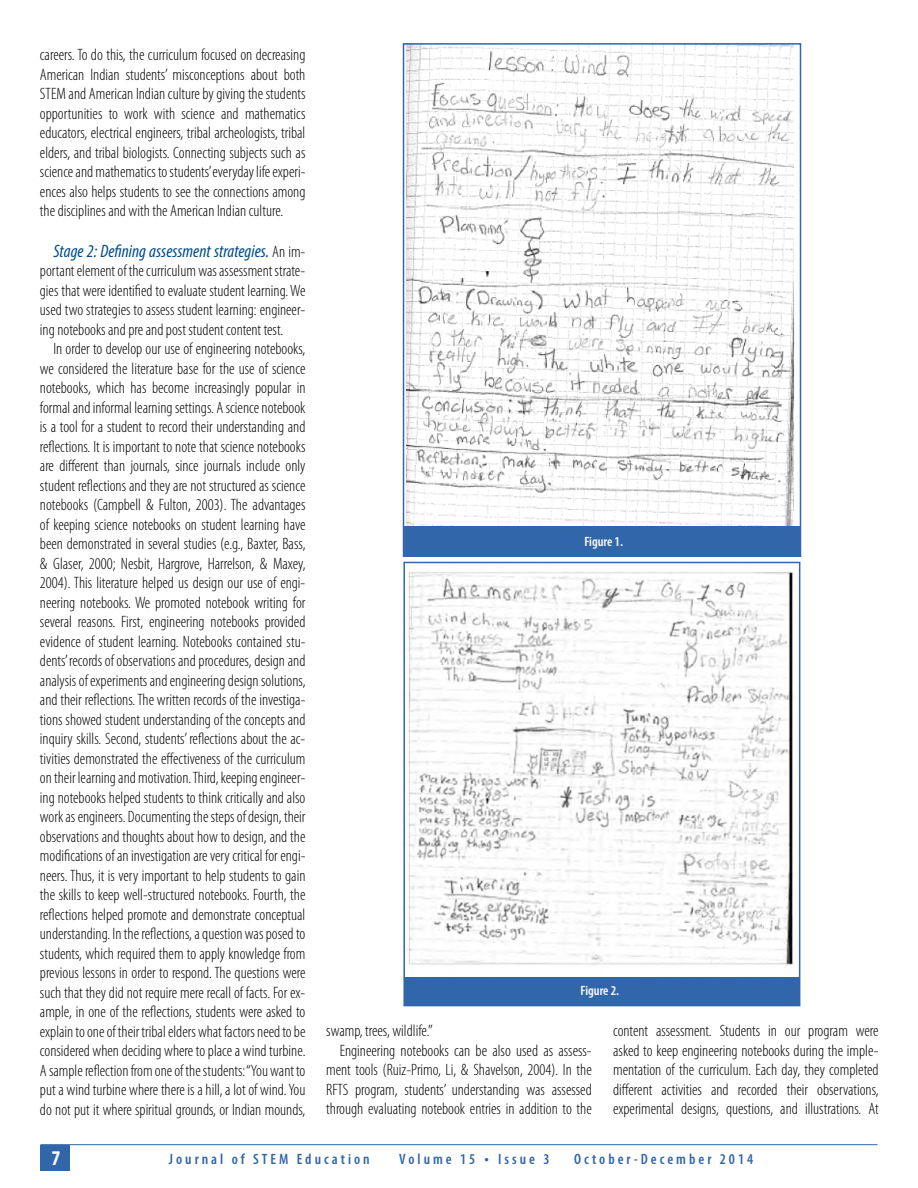
<style>
.page{position:relative;width:918px;height:1188px;background:#fff}
.page>*{position:absolute;margin:0;border:0;box-sizing:border-box;transform-origin:0 0}
.t1{font:700 condensed 21px "Myriad Pro";color:#fff}
.t2{font:italic condensed 18px "Myriad Pro";color:#004b8d}
.t3{font:300 condensed 16.5px/19.5px "Myriad Pro";color:#000;text-align:justify}
.t4{font:600 condensed 15px "Myriad Pro";letter-spacing:.2em;color:#3166aa}
.t5{font:600 condensed 13.5px "Myriad Pro";color:#fff}
.s1{font-weight:300;font-style:normal;font-size:16.5px;color:#000}
.s2{font-size:16.5px}
</style>
<div class="page">
<hr style="left:40px;top:1144px;width:838px;height:1px;background:#3166aa">
<div style="left:40px;top:1145px;width:30px;height:26px;background:#3166aa"></div>
<div style="left:404px;top:44px;width:397px;height:512px;background:#3166aa"></div>
<img style="left:406px;top:46px;width:392px;height:479px">
<div style="left:403px;top:43px;width:398px;height:514px;border:2px solid #3166aa"></div>
<div style="left:404px;top:562px;width:396px;height:444px;background:#3166aa"></div>
<img style="left:406px;top:565px;width:391px;height:412px">
<div style="left:403px;top:562px;width:397px;height:444px;border:2px solid #3166aa"></div>
<p class="t3" style="left:40px;top:45px;width:267px">careers. To do this, the curriculum focused on decreasing American Indian students’ misconceptions about both STEM and American Indian culture by giving the students opportunities to work with science and mathematics educators, electrical engineers, tribal archeologists, tribal elders, and tribal biologists. Connecting subjects such as science and mathematics to students’everyday life experi&shy;ences also helps students to see the connections among the disciplines and with the American Indian culture.</p>
<p class="t2" style="left:53px;top:240px;width:254px">Stage 2: Defining assessment strategies. <span class="s1">An im-</span></p>
<p class="t3" style="left:40px;top:261px;width:267px">portant element of the curriculum was assessment strate&shy;gies that were identified to evaluate student learning. We used two strategies to assess student learning: engineer&shy;ing notebooks and pre and post student content test.</p>
<p class="t3" style="left:40px;top:339px;width:267px;text-indent:13px">In order to develop our use of engineering notebooks, we considered the literature base for the use of science notebooks, which has become increasingly popular in formal and informal learning settings. A science notebook is a tool for a student to record their understanding and reflections. It is important to note that science notebooks are different than journals, since journals include only student reflections and they are not structured as science notebooks (Campbell &amp; Fulton, 2003). The advantages of keeping science notebooks on student learning have been demonstrated in several studies (e.g., Baxter, Bass, &amp; Glaser, 2000; Nesbit, Hargrove, Harrelson, &amp; Maxey, 2004). This literature helped us design our use of engi&shy;neering notebooks. We promoted notebook writing for several reasons. First, engineering notebooks provided evidence of student learning. Notebooks contained stu&shy;dents’ records of observations and procedures, design and analysis of experiments and engineering design solutions, and their reflections. The written records of the investiga&shy;tions showed student understanding of the concepts and inquiry skills. Second, students’ reflections about the ac&shy;tivities demonstrated the effectiveness of the curriculum on their learning and motivation. Third, keeping engineer&shy;ing notebooks helped students to think critically and also work as engineers. Documenting the steps of design, their observations and thoughts about how to design, and the modifications of an investigation are very critical for engi&shy;neers. Thus, it is very important to help students to gain the skills to keep well-structured notebooks. Fourth, the reflections helped promote and demonstrate conceptual understanding. In the reflections, a question was posed to students, which required them to apply knowledge from previous lessons in order to respond. The questions were such that they did not require mere recall of facts. For ex&shy;ample, in one of the reflections, students were asked to explain to one of their tribal elders what factors need to be considered when deciding where to place a wind turbine.<br>A sample reflection from one of the students: “You want to put a wind turbine where there is a hill, a lot of wind. You do not put it where spiritual grounds, or Indian mounds,</p>
<p class="t5" style="left:584px;top:533px;width:40px">Figure 1.</p>
<p class="t5" style="left:581px;top:982px;width:40px">Figure 2.</p>
<p class="t3" style="left:326px;top:1021px;width:108px">swamp, trees, wildlife.”</p>
<p class="t3" style="left:340px;top:1041px;width:254px">Engineering notebooks can be also used as assess-</p>
<p class="t3" style="left:326px;top:1060px;width:267px">ment tools (Ruiz-Primo, Li, &amp; Shavelson, 2004). In the</p>
<p class="t3" style="left:326px;top:1080px;width:267px">RFTS program, students’ understanding was assessed</p>
<p class="t3" style="left:326px;top:1099px;width:267px">through evaluating notebook entries in addition to the</p>
<p class="t3" style="left:613px;top:1021px;width:267px">content assessment. Students in our program were asked to keep engineering notebooks during the imple&shy;mentation of the curriculum. Each day, they completed different activities and recorded their observations, experimental designs, questions, and illustrations. At</p>
<p class="t1" style="left:51px;top:1145px;width:10px">7</p>
<p class="t4" style="left:169px;top:1150px;width:202px">Journal of STEM Education</p>
<p class="t4" style="left:399px;top:1150px;width:152px">Volume 15 <span class="s2">•</span> Issue 3</p>
<p class="t4" style="left:574px;top:1150px;width:181px">October-December 2014</p>
</div>
